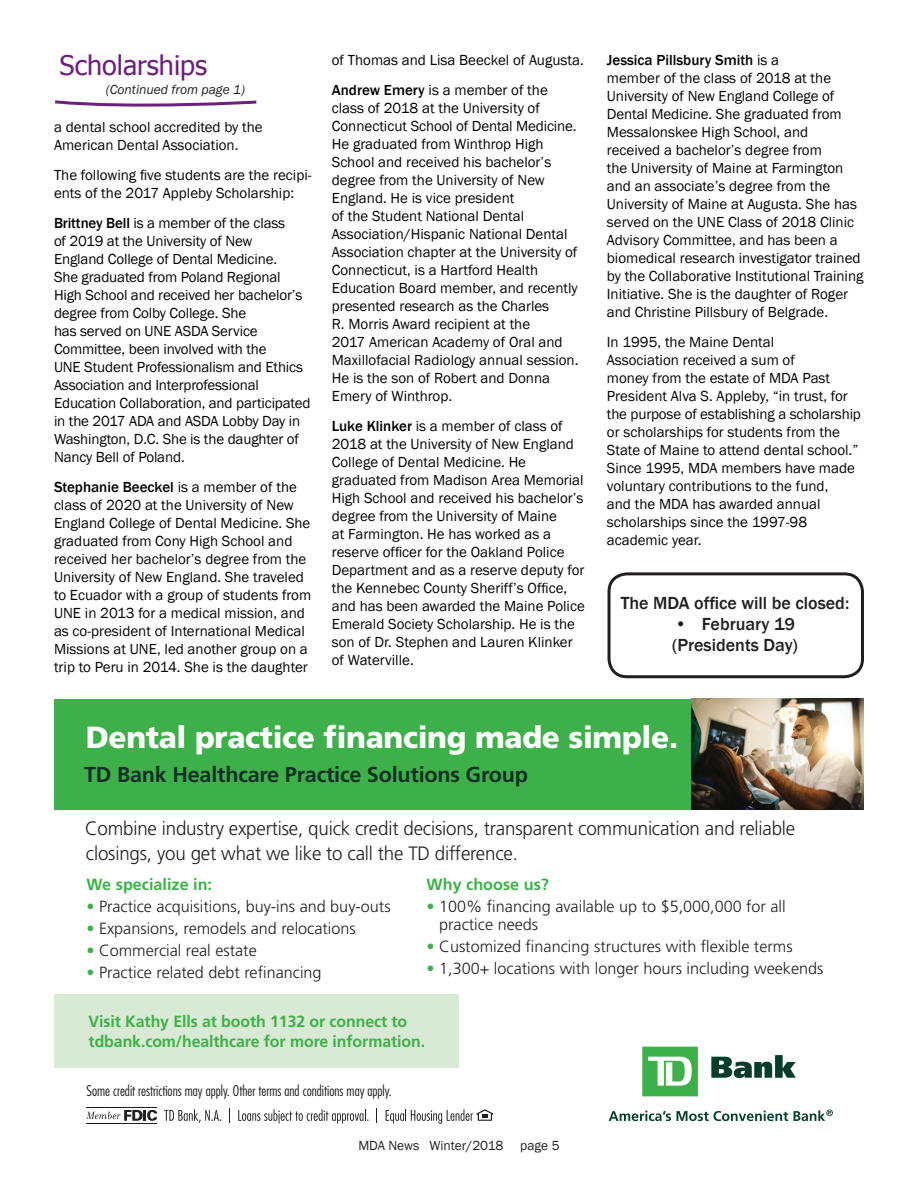
<style>
.page{position:relative;width:918px;height:1188px;background:#fff}
.page>*{position:absolute;margin:0;border:0;box-sizing:border-box;transform-origin:0 0}
.t1{font:900 30.6px "Frutiger";letter-spacing:-.01em;color:#fff}
.t2{font:27px "Tahoma";color:#6b1f7e}
.t3{font:700 21.6px "Frutiger";letter-spacing:-.01em;color:#102f27}
.t4{font:300 19.35px/25.2px "Frutiger";letter-spacing:-.01em;color:#231f20}
.t5{font:500 18px/21px "Franklin Gothic";color:#231f20}
.t6{font:300 16.2px/18px "Frutiger";color:#231f20}
.t7{font:700 16.2px/19.5px "Frutiger";letter-spacing:-.005em;color:#3eb049}
.t8{font:15px/18px "Franklin Gothic";color:#040503}
.t9{font:300 condensed 14.4px "Futura";color:#231f20}
.t10{font:13.5px "Franklin Gothic";color:#231f20}
.t11{font:italic 13.5px "Franklin Gothic";color:#231f20}
.s1{font-weight:500}
.s2{color:#3eb049}
</style>
<div class="page">
<div style="left:54px;top:699px;width:810px;height:111px;background:#3eb049"></div>
<svg style="left:609px;top:1111px;width:62px;height:10px"></svg>
<svg style="left:677px;top:1111px;width:111px;height:10px"></svg>
<svg style="left:794px;top:1110px;width:39px;height:11px"></svg>
<svg style="left:642px;top:1047px;width:56px;height:49px"></svg>
<svg style="left:711px;top:1055px;width:85px;height:23px"></svg>
<div style="left:54px;top:994px;width:404px;height:74px;background:#d8ead3"></div>
<svg style="left:86px;top:1110px;width:71px;height:11px"></svg>
<hr style="left:86px;top:1107px;width:71px;height:1px;background:#231f20">
<hr style="left:86px;top:1123px;width:71px;height:1px;background:#231f20">
<svg style="left:164px;top:1109px;width:57px;height:14px"></svg>
<svg style="left:229px;top:1108px;width:1px;height:15px"></svg>
<svg style="left:386px;top:1109px;width:107px;height:15px"></svg>
<svg style="left:238px;top:1109px;width:131px;height:15px"></svg>
<img style="left:691px;top:699px;width:173px;height:111px">
<svg style="left:55px;top:100px;width:202px;height:7px"></svg>
<div style="left:608px;top:572px;width:256px;height:106px;border:3px solid #231f20;border-radius:18px"></div>
<h2 class="t2" style="left:60px;top:47px;width:149px">Scholarships</h2>
<p class="t11" style="left:106px;top:81px;width:141px">(Continued from page 1)</p>
<p class="t8" style="left:54px;top:119px;width:210px">a dental school accredited by the<br>American Dental Association.</p>
<p class="t8" style="left:54px;top:167px;width:259px">The following five students are the recipi&shy;ents of the 2017 Appleby Scholarship:</p>
<p class="t8" style="left:54px;top:215px;width:258px"><span class="s1">Brittney Bell</span> is a member of the class<br>of 2019 at the University of New<br>England College of Dental Medicine.<br>She graduated from Poland Regional High School and received her bachelor’s degree from Colby College. She<br>has served on UNE ASDA Service Committee, been involved with the<br>UNE Student Professionalism and Ethics Association and Interprofessional Education Collaboration, and participated in the 2017 ADA and ASDA Lobby Day in Washington, D.C. She is the daughter of Nancy Bell of Poland.</p>
<p class="t8" style="left:54px;top:479px;width:259px"><span class="s1">Stephanie Beeckel</span> is a member of the class of 2020 at the University of New England College of Dental Medicine. She graduated from Cony High School and received her bachelor’s degree from the University of New England. She traveled to Ecuador with a group of students from UNE in 2013 for a medical mission, and as co-president of International Medical Missions at UNE, led another group on a trip to Peru in 2014. She is the daughter</p>
<p class="t8" style="left:332px;top:45px;width:253px;line-height:30px">of Thomas and Lisa Beeckel of Augusta.<br><span class="s1">Andrew Emery</span> is a member of the</p>
<p class="t8" style="left:332px;top:99px;width:248px">class of 2018 at the University of Connecticut School of Dental Medicine.<br>He graduated from Winthrop High School and received his bachelor’s degree from the University of New England. He is vice president<br>of the Student National Dental Association/Hispanic National Dental Association chapter at the University of Connecticut, is a Hartford Health Education Board member, and recently presented research as the Charles<br>R. Morris Award recipient at the<br>2017 American Academy of Oral and Maxillofacial Radiology annual session.<br>He is the son of Robert and Donna Emery of Winthrop.</p>
<p class="t8" style="left:332px;top:417px;width:255px"><span class="s1">Luke Klinker</span> is a member of class of 2018 at the University of New England College of Dental Medicine. He graduated from Madison Area Memorial High School and received his bachelor’s degree from the University of Maine<br>at Farmington. He has worked as a reserve officer for the Oakland Police Department and as a reserve deputy for the Kennebec County Sheriff’s Office, and has been awarded the Maine Police Emerald Society Scholarship. He is the son of Dr. Stephen and Lauren Klinker of Waterville.</p>
<p class="t8" style="left:607px;top:51px;width:258px"><span class="s1">Jessica Pillsbury Smith</span> is a<br>member of the class of 2018 at the University of New England College of Dental Medicine. She graduated from Messalonskee High School, and received a bachelor’s degree from<br>the University of Maine at Farmington and an associate’s degree from the University of Maine at Augusta. She has served on the UNE Class of 2018 Clinic Advisory Committee, and has been a biomedical research investigator trained by the Collaborative Institutional Training Initiative. She is the daughter of Roger and Christine Pillsbury of Belgrade.</p>
<p class="t8" style="left:607px;top:333px;width:256px">In 1995, the Maine Dental<br>Association received a sum of<br>money from the estate of MDA Past<br>President Alva S. Appleby, “in trust, for the purpose of establishing a scholarship or scholarships for students from the<br>State of Maine to attend dental school.”<br>Since 1995, MDA members have made voluntary contributions to the fund,<br>and the MDA has awarded annual scholarships since the 1997-98 academic year.</p>
<p class="t5" style="left:621px;top:592px;width:230px">The MDA office will be closed:</p>
<p class="t5" style="left:672px;top:613px;width:127px">• February 19 (Presidents Day)</p>
<h1 class="t1" style="left:86px;top:719px;width:594px">Dental practice financing made simple.</h1>
<h3 class="t3" style="left:84px;top:762px;width:445px">TD Bank Healthcare Practice Solutions Group</h3>
<p class="t4" style="left:85px;top:816px;width:712px">Combine industry expertise, quick credit decisions, transparent communication and reliable closings, you get what we like to call the TD difference.</p>
<p class="t7" style="left:86px;top:875px;width:127px">We specialize in:</p>
<p class="t6" style="left:86px;top:898px;width:306px"><span class="s2">•</span> Practice acquisitions, buy-ins and buy-outs</p>
<p class="t6" style="left:86px;top:920px;width:271px"><span class="s2">•</span> Expansions, remodels and relocations</p>
<p class="t6" style="left:86px;top:942px;width:172px"><span class="s2">•</span> Commercial real estate</p>
<p class="t6" style="left:86px;top:964px;width:237px"><span class="s2">•</span> Practice related debt refinancing</p>
<p class="t7" style="left:427px;top:875px;width:124px">Why choose us?</p>
<p class="t6" style="left:439px;top:898px;width:348px;text-indent:-13px"><span class="s2">•</span> 100% financing available up to $5,000,000 for all practice needs</p>
<p class="t6" style="left:427px;top:938px;width:368px"><span class="s2">•</span> Customized financing structures with flexible terms</p>
<p class="t6" style="left:427px;top:960px;width:398px"><span class="s2">•</span> 1,300+ locations with longer hours including weekends</p>
<p class="t7" style="left:89px;top:1012px;width:338px">Visit Kathy Ells at booth 1132 or connect to tdbank.com/healthcare for more information.</p>
<p class="t9" style="left:86px;top:1082px;width:307px">Some credit restrictions may apply. Other terms and conditions may apply.</p>
<p class="t10" style="left:358px;top:1137px;width:147px">MDA News Winter/2018</p>
<p class="t10" style="left:520px;top:1137px;width:41px">page 5</p>
</div>
